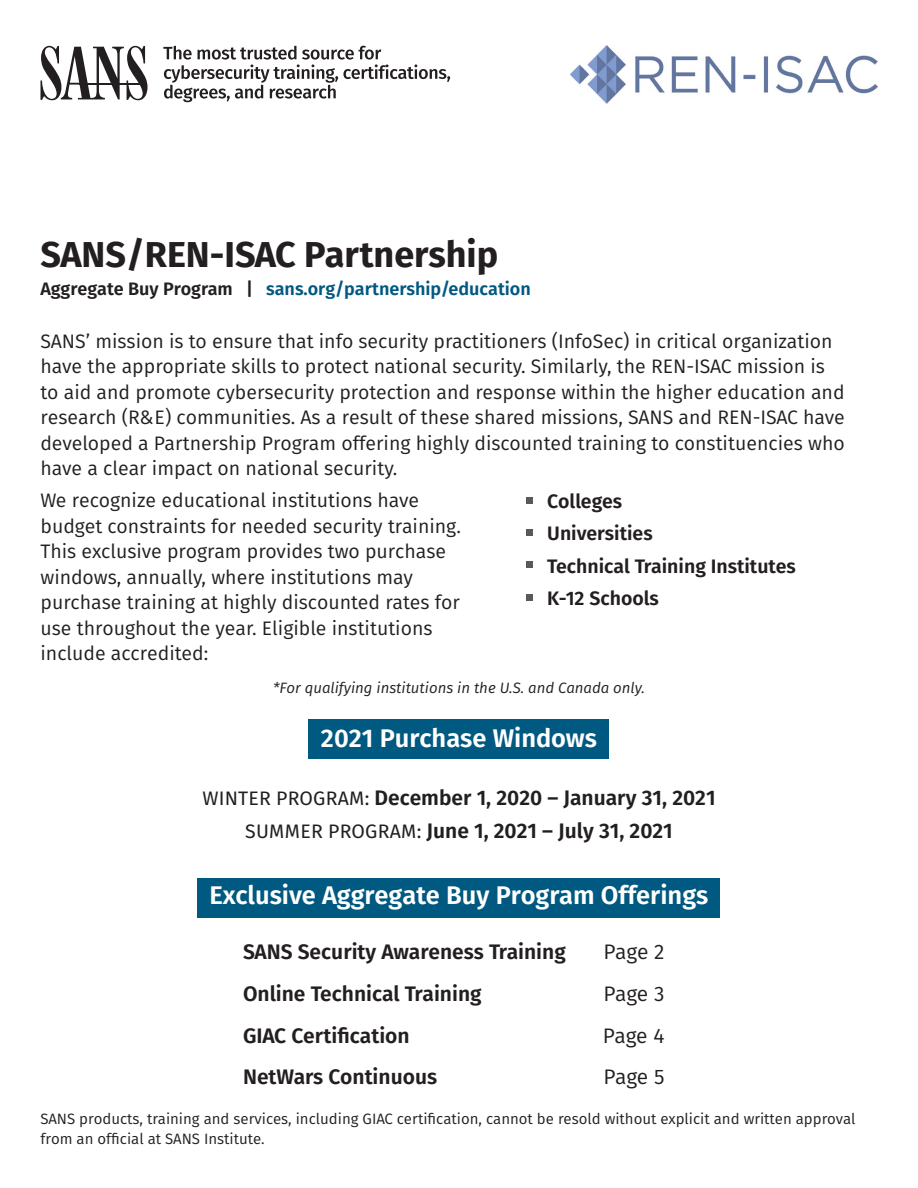
<style>
.page{position:relative;width:918px;height:1188px;background:#fff}
.page>*{position:absolute;margin:0;border:0;box-sizing:border-box;transform-origin:0 0}
.t1{font:700 36px "Fira Sans";color:#231f20}
.t2{font:600 25.5px "Fira Sans";color:#fff}
.t3{font:600 21px/33px "Fira Sans";color:#231f20;text-align:center}
.t4{font:21px "Fira Sans";letter-spacing:-.015em;color:#231f20}
.t5{font:19.5px/25.5px "Fira Sans";color:#231f20}
.t6{font:600 19.5px/32.2px "Fira Sans";color:#231f20}
.t7{font:600 18px "Fira Sans";color:#005981}
.t8{font:15px/19.5px "Fira Sans";color:#231f20}
.t9{font:italic 15px "Fira Sans";color:#231f20}
.s1{color:#231f20}
.s2{font-weight:400;font-size:19.5px}
</style>
<div class="page">
<div style="left:526px;top:497px;width:7px;height:7px;background:#58595b"></div>
<div style="left:526px;top:529px;width:7px;height:7px;background:#58595b"></div>
<div style="left:526px;top:562px;width:7px;height:6px;background:#58595b"></div>
<div style="left:526px;top:594px;width:7px;height:6px;background:#58595b"></div>
<div style="left:309px;top:719px;width:300px;height:40px;background:#005981"></div>
<div style="left:198px;top:878px;width:522px;height:40px;background:#005981"></div>
<img style="left:570px;top:46px;width:308px;height:57px">
<svg style="left:40px;top:46px;width:108px;height:54px"></svg>
<hr style="left:80px;top:83px;width:65px;height:2px;background:#231f20">
<svg style="left:163px;top:46px;width:287px;height:56px"></svg>
<h1 class="t1" style="left:40px;top:229px;width:459px">SANS/REN-ISAC Partnership</h1>
<p class="t7" style="left:40px;top:276px;width:492px"><span class="s1">Aggregate Buy Program |</span> sans.org/partnership/education</p>
<p class="t5" style="left:40px;top:328px;width:806px">SANS’ mission is to ensure that info security practitioners (InfoSec) in critical organization have the appropriate skills to protect national security. Similarly, the REN-ISAC mission is to aid and promote cybersecurity protection and response within the higher education and research (R&amp;E) communities. As a result of these shared missions, SANS and REN-ISAC have developed a Partnership Program offering highly discounted training to constituencies who have a clear impact on national security.</p>
<p class="t5" style="left:40px;top:488px;width:422px">We recognize educational institutions have budget constraints for needed security training.<br>This exclusive program provides two purchase windows, annually, where institutions may purchase training at highly discounted rates for use throughout the year. Eligible institutions include accredited:</p>
<p class="t9" style="left:273px;top:677px;width:373px">*For qualifying institutions in the U.S. and Canada only.</p>
<h2 class="t2" style="left:321px;top:720px;width:278px">2021 Purchase Windows</h2>
<p class="t6" style="left:547px;top:485px;width:250px">Colleges<br>Universities<br>Technical Training Institutes<br>K-12 Schools</p>
<p class="t3" style="left:202px;top:781px;width:515px"><span class="s2">WINTER PROGRAM:</span> December 1, 2020 – January 31, 2021<br><span class="s2">SUMMER PROGRAM:</span> June 1, 2021 – July 31, 2021</p>
<h2 class="t2" style="left:210px;top:878px;width:500px">Exclusive Aggregate Buy Program Offerings</h2>
<p class="t3" style="left:243px;top:935px;width:324px">SANS Security Awareness Training</p>
<p class="t4" style="left:604px;top:937px;width:62px">Page 2</p>
<p class="t3" style="left:243px;top:977px;width:240px">Online Technical Training</p>
<p class="t4" style="left:604px;top:979px;width:62px">Page 3</p>
<p class="t3" style="left:243px;top:1019px;width:168px">GIAC Certification</p>
<p class="t4" style="left:603px;top:1021px;width:63px">Page 4</p>
<p class="t3" style="left:243px;top:1061px;width:196px">NetWars Continuous</p>
<p class="t4" style="left:604px;top:1062px;width:62px">Page 5</p>
<p class="t8" style="left:40px;top:1109px;width:817px">SANS products, training and services, including GIAC certification, cannot be resold without explicit and written approval from an official at SANS Institute.</p>
</div>
